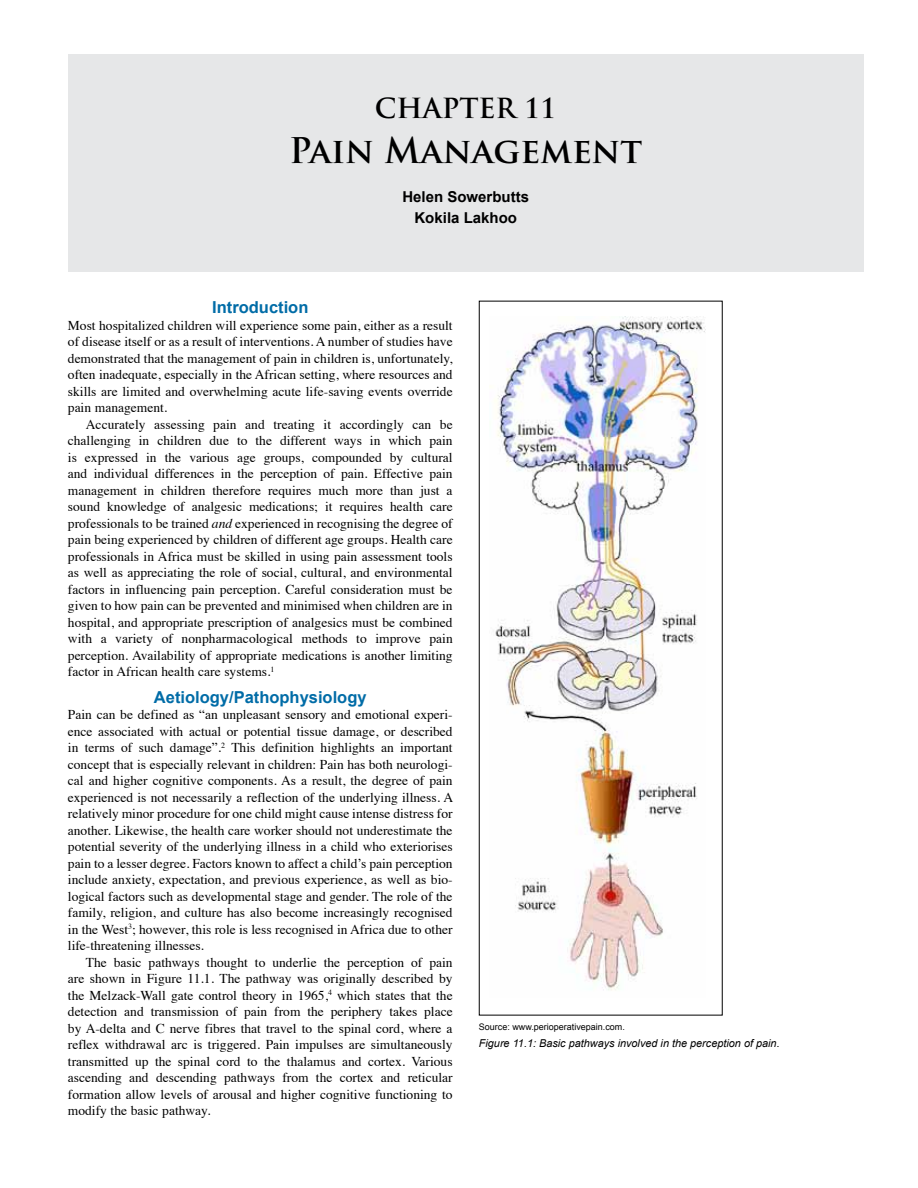
<style>
.page{position:relative;width:918px;height:1188px;background:#fff}
.page>*{position:absolute;margin:0;border:0;box-sizing:border-box;transform-origin:0 0}
.t1{font:700 34.5px "Trajan Pro";color:#000}
.t2{font:700 27px "Trajan Pro";color:#000}
.t3{font:700 16.5px "Arial";color:#006ca7}
.t4{font:700 15px/21px "Arial";color:#000;text-align:center}
.t5{font:13.5px/16.5px "Times";color:#000;text-align:justify}
.t6{font:italic 10.8px "Arial";color:#000}
.t7{font:9px "Arial";color:#000}
.s1{font-style:italic}
</style>
<div class="page">
<div style="left:68px;top:54px;width:796px;height:217px;background:#e6e7e8"></div>
<img style="left:494px;top:316px;width:212px;height:675px">
<h2 class="t2" style="left:375px;top:91px;width:183px">CHAPTER 11</h2>
<h1 class="t1" style="left:289px;top:129px;width:355px">Pain Management</h1>
<p class="t4" style="left:402px;top:187px;width:128px">Helen Sowerbutts<br>Kokila Lakhoo</p>
<p class="t3" style="left:212px;top:296px;width:98px">Introduction</p>
<p class="t5" style="left:68px;top:316px;width:386px">Most hospitalized children will experience some pain, either as a result of disease itself or as a result of interventions. A number of studies have demonstrated that the management of pain in children is, unfortunately, often inadequate, especially in the African setting, where resources and skills are limited and overwhelming acute life-saving events override pain management.</p>
<p class="t5" style="left:68px;top:415px;width:386px;text-indent:18px">Accurately assessing pain and treating it accordingly can be challenging in children due to the different ways in which pain is expressed in the various age groups, compounded by cultural and individual differences in the perception of pain. Effective pain management in children therefore requires much more than just a sound knowledge of analgesic medications; it requires health care professionals to be trained <span class="s1">and</span> experienced in recognising the degree of pain being experienced by children of different age groups. Health care professionals in Africa must be skilled in using pain assessment tools as well as appreciating the role of social, cultural, and environmental factors in influencing pain perception. Careful consideration must be given to how pain can be prevented and minimised when children are in hospital, and appropriate prescription of analgesics must be combined with a variety of nonpharmacological methods to improve pain perception. Availability of appropriate medications is another limiting factor in African health care systems.<sup>1</sup></p>
<p class="t3" style="left:154px;top:686px;width:214px">Aetiology/Pathophysiology</p>
<p class="t5" style="left:68px;top:705px;width:387px">Pain can be defined as “an unpleasant sensory and emotional experi&shy;ence associated with actual or potential tissue damage, or described in terms of such damage”.<sup>2</sup> This definition highlights an important concept that is especially relevant in children: Pain has both neurologi&shy;cal and higher cognitive components. As a result, the degree of pain experienced is not necessarily a reflection of the underlying illness. A relatively minor procedure for one child might cause intense distress for another. Likewise, the health care worker should not underestimate the potential severity of the underlying illness in a child who exteriorises pain to a lesser degree. Factors known to affect a child’s pain perception include anxiety, expectation, and previous experience, as well as bio&shy;logical factors such as developmental stage and gender. The role of the family, religion, and culture has also become increasingly recognised in the West<sup>3</sup>; however, this role is less recognised in Africa due to other life-threatening illnesses.</p>
<p class="t5" style="left:68px;top:953px;width:386px;text-indent:18px">The basic pathways thought to underlie the perception of pain are shown in Figure 11.1. The pathway was originally described by the Melzack-Wall gate control theory in 1965,<sup>4</sup> which states that the detection and transmission of pain from the periphery takes place by A-delta and C nerve fibres that travel to the spinal cord, where a reflex withdrawal arc is triggered. Pain impulses are simultaneously transmitted up the spinal cord to the thalamus and cortex. Various ascending and descending pathways from the cortex and reticular formation allow levels of arousal and higher cognitive functioning to modify the basic pathway.</p>
<p class="t7" style="left:479px;top:1020px;width:148px">Source: www.perioperativepain.com.</p>
<p class="t6" style="left:479px;top:1036px;width:302px">Figure 11.1: Basic pathways involved in the perception of pain.</p>
</div>
